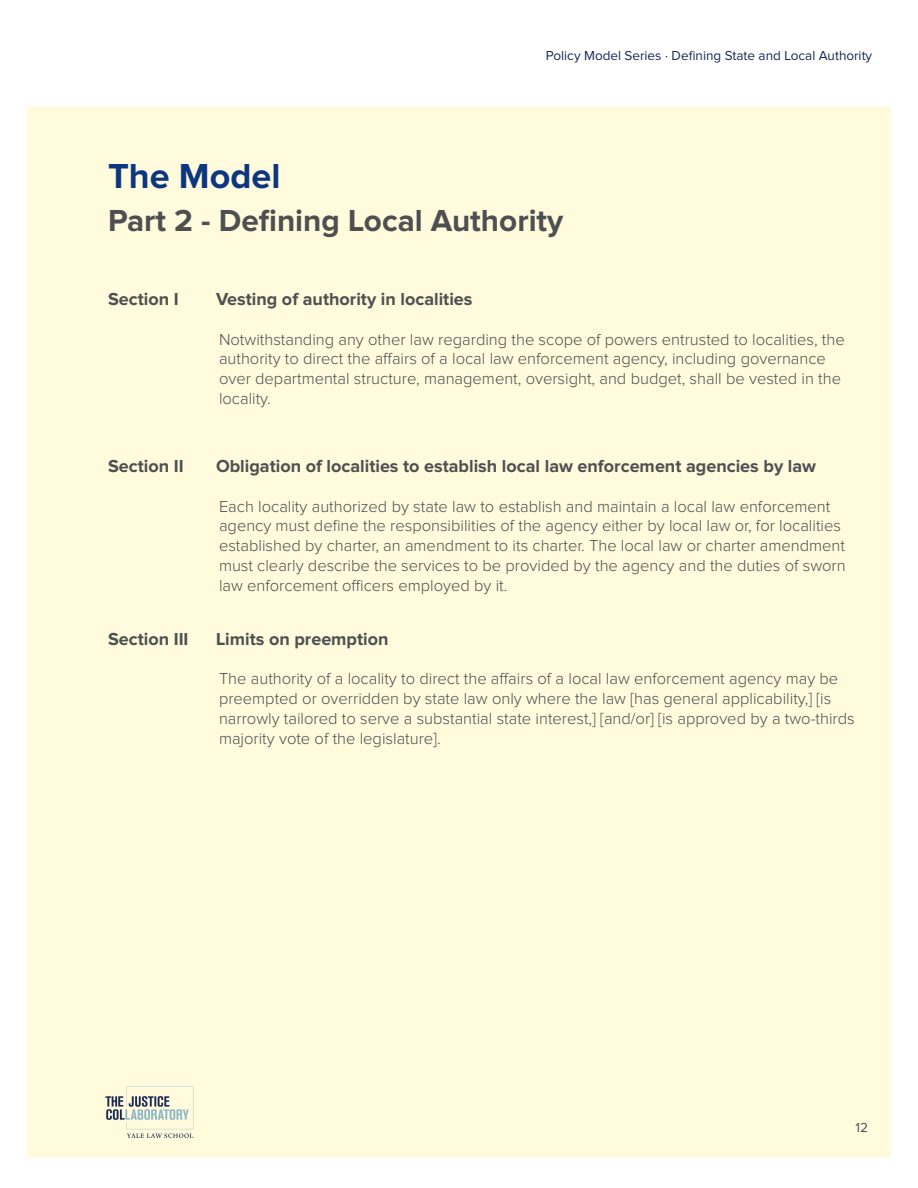
<style>
.page{position:relative;width:918px;height:1188px;background:#fff}
.page>*{position:absolute;margin:0;border:0;box-sizing:border-box;transform-origin:0 0}
.t1{font:700 36px "Proxima Nova";color:#0d3680}
.t2{font:700 31.5px "Proxima Nova";color:#4e4f50}
.t3{font:700 18px "Proxima Nova";color:#4e4f50}
.t4{font:300 16.5px/19.8px "Proxima Nova";color:#4e4f50}
.t5{font:13.5px "Proxima Nova";color:#172953}
.t6{font:13.5px "Proxima Nova";color:#4e4f50}
</style>
<div class="page">
<div style="left:27px;top:106px;width:864px;height:1052px;background:#fffbdc"></div>
<svg style="left:105px;top:1087px;width:88px;height:51px"></svg>
<p class="t5" style="left:546px;top:49px;width:328px">Policy Model Series · Defining State and Local Authority</p>
<p class="t1" style="left:108px;top:159px;width:174px">The Model</p>
<p class="t2" style="left:108px;top:206px;width:457px">Part 2 - Defining Local Authority</p>
<p class="t3" style="left:108px;top:291px;width:72px">Section I</p>
<p class="t3" style="left:216px;top:291px;width:258px">Vesting of authority in localities</p>
<p class="t4" style="left:219px;top:330px;width:627px">Notwithstanding any other law regarding the scope of powers entrusted to localities, the authority to direct the affairs of a local law enforcement agency, including governance over departmental structure, management, oversight, and budget, shall be vested in the locality.</p>
<p class="t3" style="left:108px;top:458px;width:77px">Section II</p>
<p class="t3" style="left:216px;top:458px;width:602px">Obligation of localities to establish local law enforcement agencies by law</p>
<p class="t4" style="left:219px;top:497px;width:628px">Each locality authorized by state law to establish and maintain a local law enforcement agency must define the responsibilities of the agency either by local law or, for localities established by charter, an amendment to its charter. The local law or charter amendment must clearly describe the services to be provided by the agency and the duties of sworn law enforcement officers employed by it.</p>
<p class="t3" style="left:108px;top:631px;width:82px">Section III</p>
<p class="t3" style="left:216px;top:631px;width:174px">Limits on preemption</p>
<p class="t4" style="left:219px;top:670px;width:637px">The authority of a locality to direct the affairs of a local law enforcement agency may be preempted or overridden by state law only where the law [has general applicability,] [is narrowly tailored to serve a substantial state interest,] [and/or] [is approved by a two-thirds majority vote of the legislature].</p>
<p class="t6" style="left:855px;top:1121px;width:14px">12</p>
</div>
